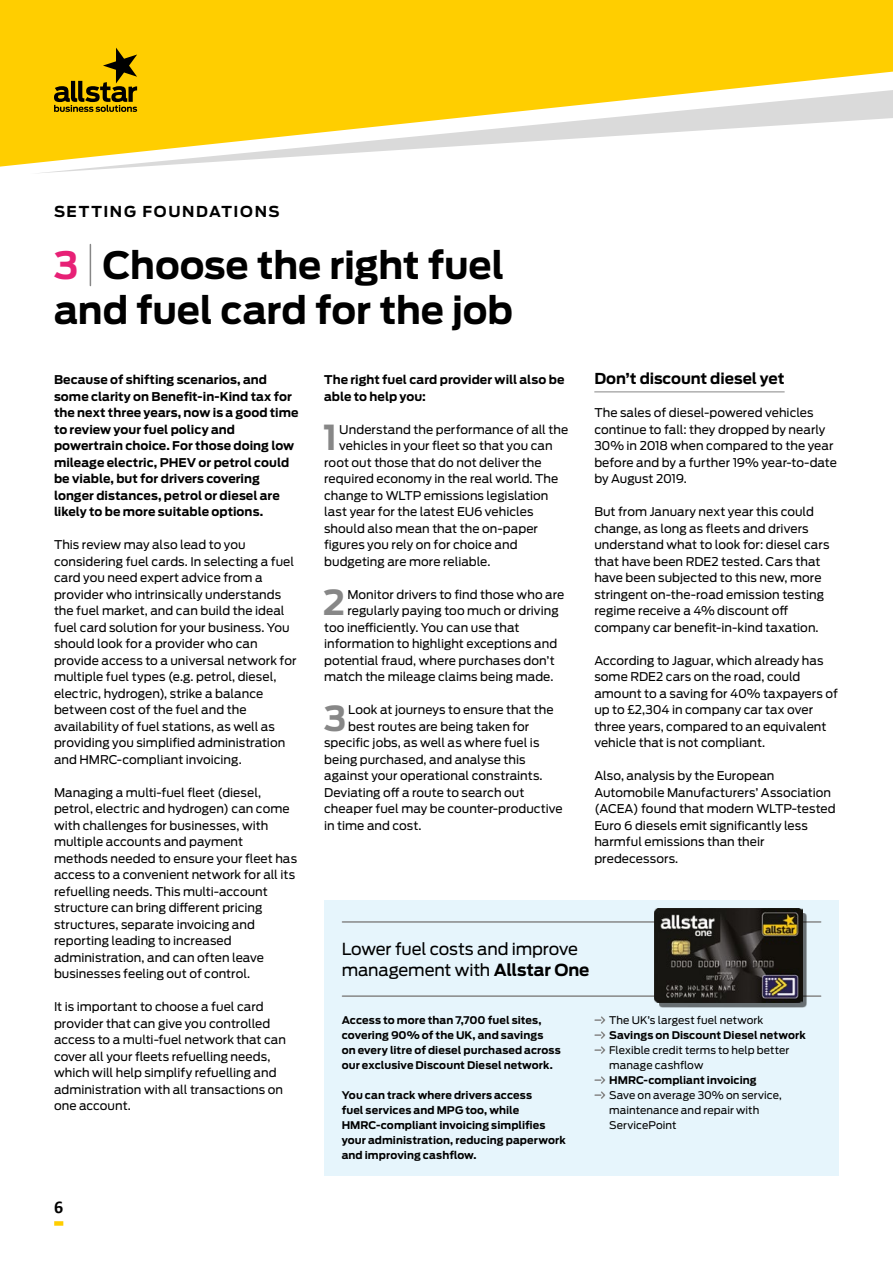
<style>
.page{position:relative;width:893px;height:1263px;background:#fff}
.page>*{position:absolute;margin:0;border:0;box-sizing:border-box;transform-origin:0 0}
.t1{font:700 37.5px/45px "Antenna";letter-spacing:-.005em;color:#000}
.t2{font:700 34.2px "Antenna";color:#878787}
.t3{font:700 18px "Calibri";color:#000}
.t4{font:16.5px/21px "Antenna";letter-spacing:-.01em;color:#000}
.t5{font:700 15px "Antenna";letter-spacing:-.005em;color:#000}
.t6{font:700 15px "Antenna";letter-spacing:.105em;color:#000}
.t7{font:12px/16.5px "Antenna";color:#000}
.t8{font:700 12px/16.5px "Antenna";letter-spacing:.005em;color:#000}
.t9{font:700 10.5px/15px "Antenna";letter-spacing:.005em;color:#000}
.t10{font:10.5px/15px "Antenna";letter-spacing:.005em;color:#000}
.s1{color:#e72176}
.s2{font-weight:700}
</style>
<div class="page">
<div style="left:54px;top:1221px;width:9px;height:5px;background:#ffce00"></div>
<div style="left:0;top:0;width:893px;height:167px;background:#ffce00"></div>
<svg style="left:30px;top:90px;width:863px;height:83px"></svg>
<svg style="left:54px;top:48px;width:83px;height:64px;background:#b69300"></svg>
<hr style="left:594px;top:392px;width:191px;height:1px;background:#878787">
<hr style="left:90px;top:244px;width:1px;height:42px;background:#878787">
<div style="left:324px;top:900px;width:515px;height:275px;background:#e6f5fc"></div>
<hr style="left:342px;top:921px;width:479px;height:2px;background:#878787">
<hr style="left:342px;top:995px;width:479px;height:2px;background:#878787">
<svg style="left:595px;top:1016px;width:11px;height:38px"></svg>
<svg style="left:595px;top:1076px;width:11px;height:23px"></svg>
<div style="left:659px;top:913px;width:148px;height:95px;background:#000;opacity:.55"></div>
<img style="left:655px;top:909px;width:147px;height:93px">
<p class="t6" style="left:54px;top:203px;width:227px">SETTING FOUNDATIONS</p>
<h1 class="t1" style="left:54px;top:243px;width:460px"><span class="s1">3</span> Choose the right fuel and fuel card for the job</h1>
<p class="t8" style="left:54px;top:371px;width:246px">Because of shifting scenarios, and some clarity on Benefit-in-Kind tax for the next three years, now is a good time to review your fuel policy and powertrain choice. For those doing low mileage electric, PHEV or petrol could be viable, but for drivers covering longer distances, petrol or diesel are likely to be more suitable options.</p>
<p class="t7" style="left:54px;top:536px;width:244px">This review may also lead to you considering fuel cards. In selecting a fuel card you need expert advice from a provider who intrinsically understands the fuel market, and can build the ideal fuel card solution for your business. You should look for a provider who can provide access to a universal network for multiple fuel types (e.g. petrol, diesel, electric, hydrogen), strike a balance between cost of the fuel and the availability of fuel stations, as well as providing you simplified administration and HMRC-compliant invoicing.</p>
<p class="t7" style="left:54px;top:784px;width:245px">Managing a multi-fuel fleet (diesel, petrol, electric and hydrogen) can come with challenges for businesses, with multiple accounts and payment methods needed to ensure your fleet has access to a convenient network for all its refuelling needs. This multi-account structure can bring different pricing structures, separate invoicing and reporting leading to increased administration, and can often leave businesses feeling out of control.</p>
<p class="t7" style="left:54px;top:998px;width:233px">It is important to choose a fuel card provider that can give you controlled access to a multi-fuel network that can cover all your fleets refuelling needs, which will help simplify refuelling and administration with all transactions on one account.</p>
<h3 class="t3" style="left:54px;top:1195px;width:11px">6</h3>
<p class="t8" style="left:324px;top:371px;width:242px">The right fuel card provider will also be able to help you:</p>
<h2 class="t2" style="left:323px;top:417px;width:16px">1</h2>
<p class="t7" style="left:339px;top:421px;width:230px">Understand the performance of all the</p>
<p class="t7" style="left:339px;top:437px;width:215px">vehicles in your fleet so that you can</p>
<p class="t7" style="left:324px;top:454px;width:219px">root out those that do not deliver the</p>
<p class="t7" style="left:324px;top:470px;width:236px">required economy in the real world. The</p>
<p class="t7" style="left:324px;top:487px;width:226px">change to WLTP emissions legislation</p>
<p class="t7" style="left:324px;top:503px;width:211px">last year for the latest EU6 vehicles</p>
<p class="t7" style="left:324px;top:520px;width:215px">should also mean that the on-paper</p>
<p class="t7" style="left:324px;top:536px;width:195px">figures you rely on for choice and</p>
<p class="t7" style="left:324px;top:553px;width:168px">budgeting are more reliable.</p>
<h2 class="t2" style="left:323px;top:582px;width:24px">2</h2>
<p class="t7" style="left:347px;top:586px;width:219px">Monitor drivers to find those who are</p>
<p class="t7" style="left:347px;top:602px;width:213px">regularly paying too much or driving</p>
<p class="t7" style="left:324px;top:619px;width:197px">too inefficiently. You can use that</p>
<p class="t7" style="left:324px;top:635px;width:235px">information to highlight exceptions and</p>
<p class="t7" style="left:324px;top:652px;width:232px">potential fraud, where purchases don’t</p>
<p class="t7" style="left:324px;top:668px;width:231px">match the mileage claims being made.</p>
<h2 class="t2" style="left:324px;top:698px;width:24px">3</h2>
<p class="t7" style="left:348px;top:701px;width:207px">Look at journeys to ensure that the</p>
<p class="t7" style="left:348px;top:718px;width:183px">best routes are being taken for</p>
<p class="t7" style="left:324px;top:734px;width:217px">specific jobs, as well as where fuel is</p>
<p class="t7" style="left:324px;top:751px;width:203px">being purchased, and analyse this</p>
<p class="t7" style="left:324px;top:767px;width:220px">against your operational constraints.</p>
<p class="t7" style="left:324px;top:784px;width:202px">Deviating off a route to search out</p>
<p class="t7" style="left:324px;top:800px;width:240px">cheaper fuel may be counter-productive</p>
<p class="t7" style="left:324px;top:817px;width:99px">in time and cost.</p>
<p class="t5" style="left:594px;top:370px;width:192px">Don’t discount diesel yet</p>
<p class="t7" style="left:594px;top:404px;width:244px">The sales of diesel-powered vehicles continue to fall: they dropped by nearly 30% in 2018 when compared to the year before and by a further 19% year-to-date by August 2019.</p>
<p class="t7" style="left:594px;top:503px;width:237px">But from January next year this could change, as long as fleets and drivers understand what to look for: diesel cars that have been RDE2 tested. Cars that have been subjected to this new, more stringent on-the-road emission testing regime receive a 4% discount off company car benefit-in-kind taxation.</p>
<p class="t7" style="left:594px;top:652px;width:245px">According to Jaguar, which already has some RDE2 cars on the road, could amount to a saving for 40% taxpayers of up to £2,304 in company car tax over three years, compared to an equivalent vehicle that is not compliant.</p>
<p class="t7" style="left:594px;top:767px;width:243px">Also, analysis by the European<br>Automobile Manufacturers’ Association (ACEA) found that modern WLTP-tested<br>Euro 6 diesels emit significantly less harmful emissions than their predecessors.</p>
<h3 class="t4" style="left:342px;top:938px;width:249px">Lower fuel costs and improve management with <span class="s2">Allstar One</span></h3>
<p class="t9" style="left:342px;top:1012px;width:221px">Access to more than 7,700 fuel sites, covering 90% of the UK, and savings<br>on every litre of diesel purchased across our exclusive Discount Diesel network.</p>
<p class="t9" style="left:342px;top:1087px;width:225px">You can track where drivers access<br>fuel services and MPG too, while HMRC-compliant invoicing simplifies your administration, reducing paperwork and improving cashflow.</p>
<p class="t10" style="left:609px;top:1012px;width:156px">The UK’s largest fuel network</p>
<p class="t9" style="left:609px;top:1027px;width:198px">Savings on Discount Diesel network</p>
<p class="t10" style="left:609px;top:1042px;width:182px">Flexible credit terms to help better manage cashflow</p>
<p class="t9" style="left:609px;top:1072px;width:149px">HMRC-compliant invoicing</p>
<p class="t10" style="left:609px;top:1087px;width:174px">Save on average 30% on service, maintenance and repair with<br>ServicePoint</p>
</div>
